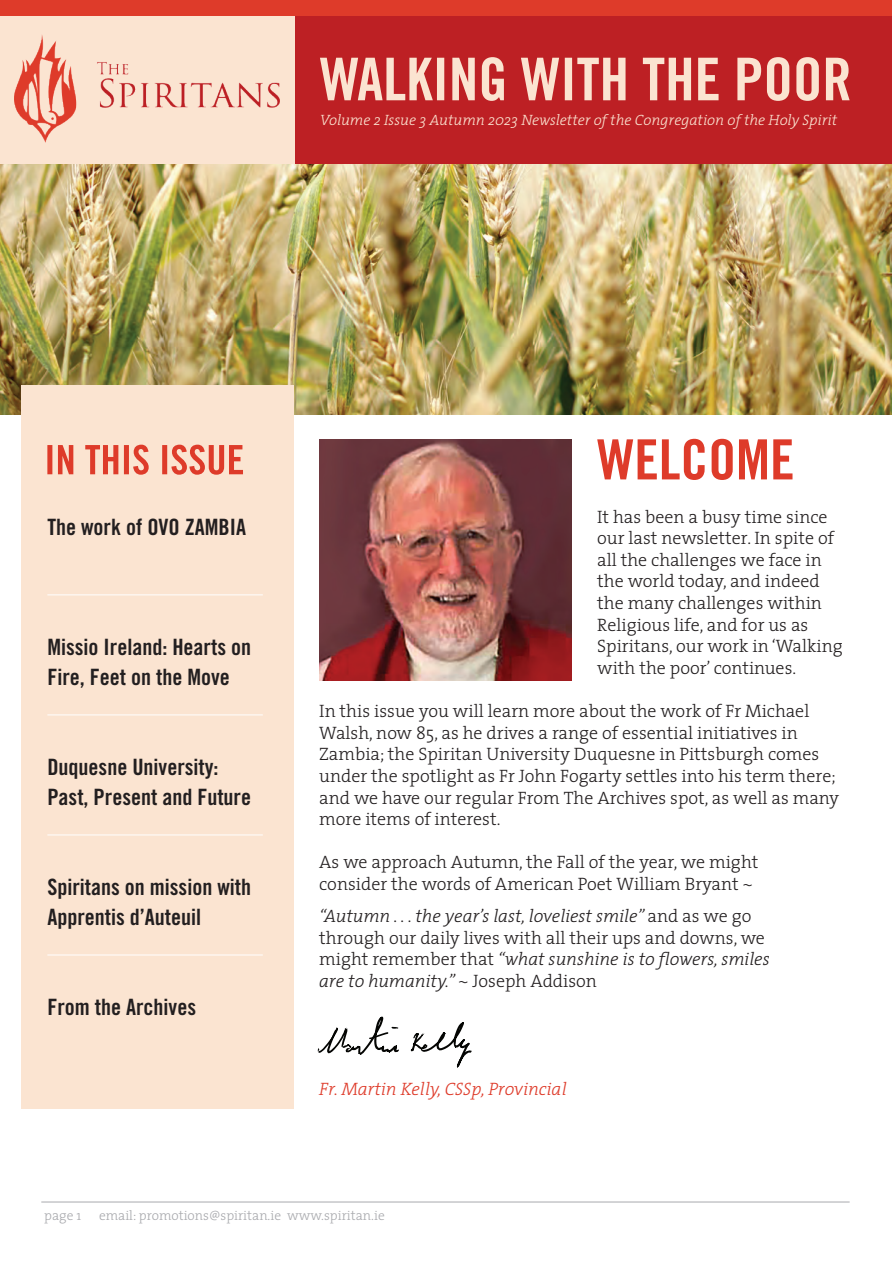
<style>
.page{position:relative;width:892px;height:1265px;background:#fff}
.page>*{position:absolute;margin:0;border:0;box-sizing:border-box;transform-origin:0 0}
.t1{font:55.5px "Trade Gothic LT Std Bd Cn 20";color:#de3b2a}
.t2{font:22.5px/30px "Trade Gothic LT Std Bd Cn 20";color:#231f20}
.t3{font:300 18px/21.6px "The Serif";color:#231f20}
.t4{font:italic 300 18px "The Serif";color:#de3b2a}
.t5{font:italic 300 15px "The Serif";color:#fbe4d1}
.t6{font:300 13.5px "The Serif";color:#a8a9ad}
.s1{font-style:italic}
</style>
<div class="page">
<hr style="left:41px;top:1201px;width:808px;height:1px;background:#a8a9ad">
<div style="left:295px;top:0;width:596px;height:166px;background:#bd2024"></div>
<div style="left:0;top:11px;width:295px;height:155px;background:#fbe4d1"></div>
<img style="left:14px;top:35px;width:265px;height:107px">
<img style="left:0;top:164px;width:891px;height:250px">
<img style="left:319px;top:439px;width:252px;height:241px">
<div style="left:21px;top:385px;width:273px;height:724px;background:#fbe4d1"></div>
<div style="left:0;top:0;width:891px;height:15px;background:#de3b2a"></div>
<svg style="left:47px;top:445px;width:196px;height:30px"></svg>
<svg style="left:320px;top:57px;width:529px;height:44px"></svg>
<hr style="left:47px;top:594px;width:216px;height:1px;background:#fff">
<hr style="left:47px;top:714px;width:216px;height:1px;background:#fff">
<hr style="left:47px;top:834px;width:216px;height:1px;background:#fff">
<hr style="left:47px;top:954px;width:216px;height:1px;background:#fff">
<svg style="left:318px;top:1016px;width:81px;height:39px"></svg>
<svg style="left:410px;top:1022px;width:62px;height:45px"></svg>
<p class="t5" style="left:320px;top:107px;width:518px">Volume 2 Issue 3 Autumn 2023 Newsletter of the Congregation of the Holy Spirit</p>
<p class="t2" style="left:47px;top:512px;width:200px">The work of OVO ZAMBIA</p>
<p class="t2" style="left:47px;top:632px;width:205px">Missio Ireland: Hearts on<br>Fire, Feet on the Move</p>
<p class="t2" style="left:47px;top:752px;width:205px">Duquesne University:<br>Past, Present and Future</p>
<p class="t2" style="left:47px;top:872px;width:205px">Spiritans on mission with<br>Apprentis d’Auteuil</p>
<p class="t2" style="left:47px;top:992px;width:150px">From the Archives</p>
<h1 class="t1" style="left:597px;top:426px;width:199px">WELCOME</h1>
<p class="t3" style="left:597px;top:505px;width:247px">It has been a busy time since our last newsletter. In spite of all the challenges we face in the world today, and indeed the many challenges within<br>Religious life, and for us as<br>Spiritans, our work in ‘Walking with the poor’ continues.</p>
<p class="t3" style="left:319px;top:699px;width:521px">In this issue you will learn more about the work of Fr Michael Walsh, now 85, as he drives a range of essential initiatives in Zambia; the Spiritan University Duquesne in Pittsburgh comes under the spotlight as Fr John Fogarty settles into his term there; and we have our regular From The Archives spot, as well as many more items of interest.</p>
<p class="t3" style="left:319px;top:851px;width:440px">As we approach Autumn, the Fall of the year, we might consider the words of American Poet William Bryant ~</p>
<p class="t3" style="left:319px;top:904px;width:452px"><span class="s1">“Autumn . . . the year’s last, loveliest smile”</span> and as we go through our daily lives with all their ups and downs, we might remember that <span class="s1">“what sunshine is to flowers, smiles are to humanity.”</span> ~ Joseph Addison</p>
<p class="t4" style="left:319px;top:1074px;width:249px">Fr. Martin Kelly, CSSp, Provincial</p>
<p class="t6" style="left:44px;top:1204px;width:39px">page 1</p>
<p class="t6" style="left:99px;top:1204px;width:287px">email: promotions@spiritan.ie www.spiritan.ie</p>
</div>
